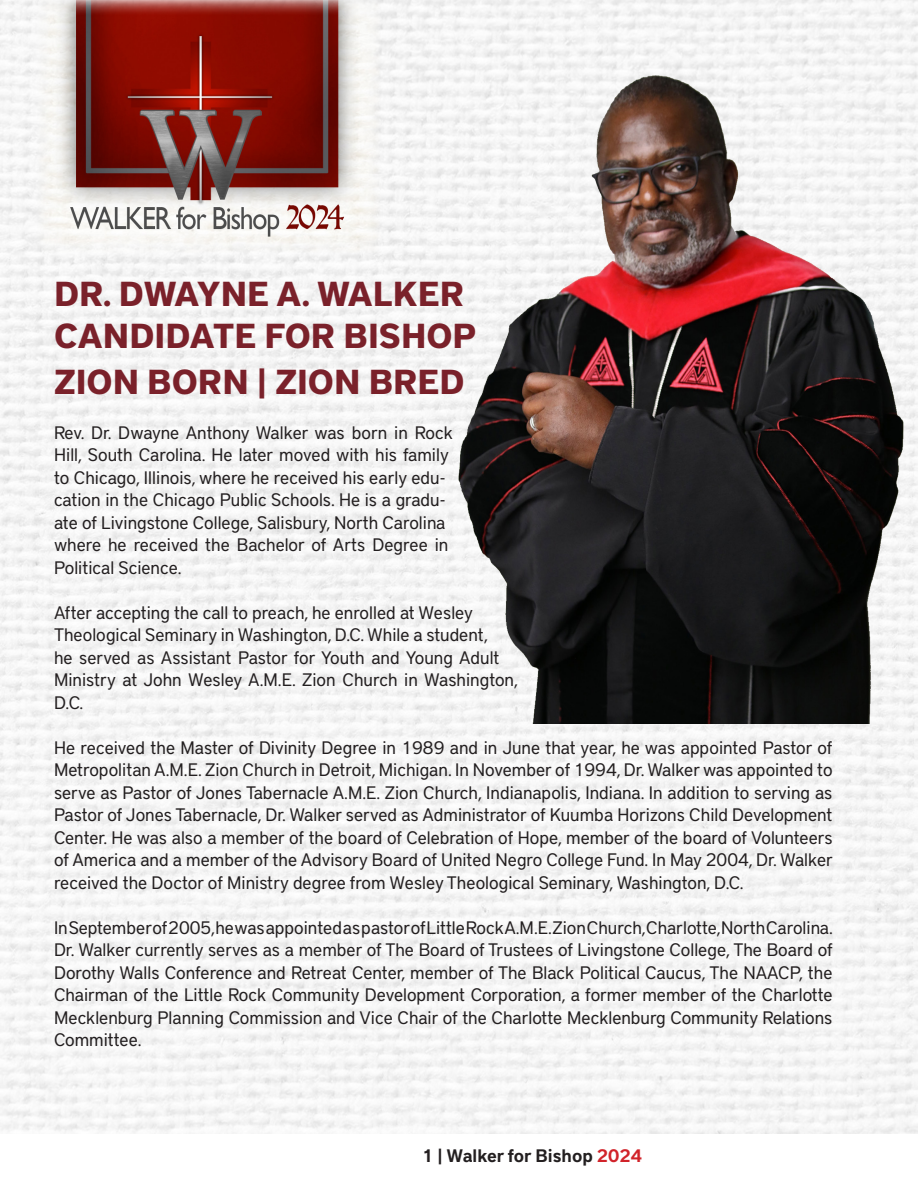
<style>
.page{position:relative;width:918px;height:1188px;background:#fff}
.page>*{position:absolute;margin:0;border:0;box-sizing:border-box;transform-origin:0 0}
.t1{font:700 34.5px "District Pro";color:#7a212a}
.t2{font:18px/22.5px "District Pro";color:#231f20}
.t3{font:600 18px "District Pro";color:#231f20}
.s1{color:#d1232a}
</style>
<div class="page">
<img style="left:0;top:0;width:918px;height:1133px">
<img style="left:459px;top:76px;width:444px;height:647px">
<img style="left:38px;top:0;width:343px;height:253px">
<p class="t1" style="left:54px;top:269px;width:412px">DR. DWAYNE A. WALKER</p>
<p class="t1" style="left:54px;top:310px;width:424px">CANDIDATE FOR BISHOP</p>
<p class="t1" style="left:54px;top:357px;width:412px">ZION BORN | ZION BRED</p>
<p class="t2" style="left:54px;top:420px;width:400px">Rev. Dr. Dwayne Anthony Walker was born in Rock Hill, South Carolina. He later moved with his family to Chicago, Illinois, where he received his early edu&shy;cation in the Chicago Public Schools. He is a gradu&shy;ate of Livingstone College, Salisbury, North Carolina where he received the Bachelor of Arts Degree in Political Science.</p>
<p class="t2" style="left:54px;top:600px;width:465px">After accepting the call to preach, he enrolled at Wesley Theological Seminary in Washington, D.C. While a student,<br>he served as Assistant Pastor for Youth and Young Adult Ministry at John Wesley A.M.E. Zion Church in Washington, D.C.</p>
<p class="t2" style="left:54px;top:735px;width:781px;text-align:justify">He received the Master of Divinity Degree in 1989 and in June that year, he was appointed Pastor of Metropolitan A.M.E. Zion Church in Detroit, Michigan. In November of 1994, Dr. Walker was appointed to serve as Pastor of Jones Tabernacle A.M.E. Zion Church, Indianapolis, Indiana. In addition to serving as Pastor of Jones Tabernacle, Dr. Walker served as Administrator of Kuumba Horizons Child Development Center. He was also a member of the board of Celebration of Hope, member of the board of Volunteers of America and a member of the Advisory Board of United Negro College Fund. In May 2004, Dr. Walker received the Doctor of Ministry degree from Wesley Theological Seminary, Washington, D.C.</p>
<p class="t2" style="left:54px;top:915px;width:780px;text-align:justify">In September of 2005, he was appointed as pastor of Little Rock A.M.E. Zion Church, Charlotte, North Carolina.<br>Dr. Walker currently serves as a member of The Board of Trustees of Livingstone College, The Board of Dorothy Walls Conference and Retreat Center, member of The Black Political Caucus, The NAACP, the Chairman of the Little Rock Community Development Corporation, a former member of the Charlotte Mecklenburg Planning Commission and Vice Chair of the Charlotte Mecklenburg Community Relations Committee.</p>
<p class="t3" style="left:422px;top:1143px;width:221px">1 | Walker for Bishop <span class="s1">2024</span></p>
</div>
